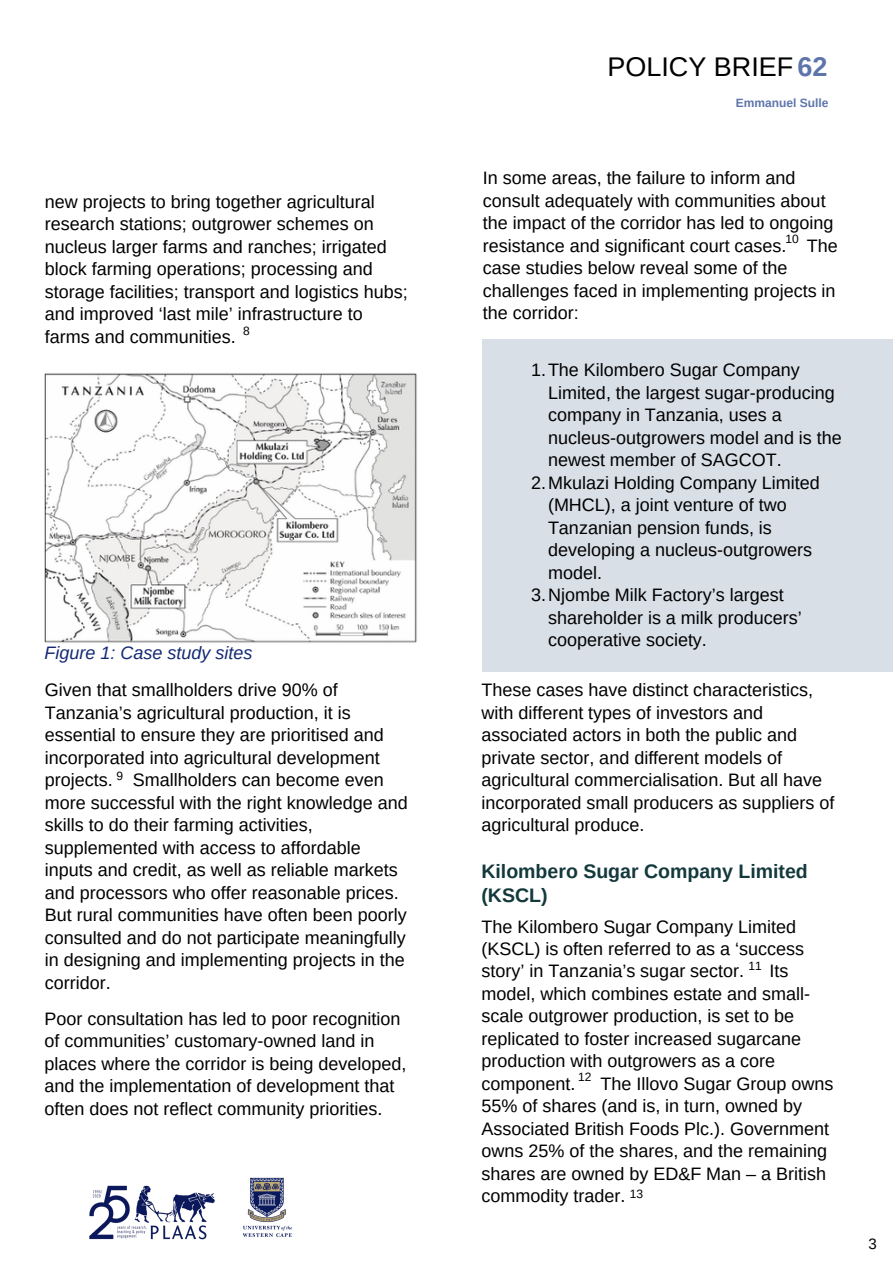
<style>
.page{position:relative;width:893px;height:1264px;background:#fff}
.page>*{position:absolute;margin:0;border:0;box-sizing:border-box;transform-origin:0 0}
.t1{font:27px "Arimo";color:#000}
.t2{font:700 19.5px "Arimo";color:#13393c}
.t3{font:18px/22.5px "Arimo";color:#000}
.t4{font:italic 18px "Arimo";color:#142975}
.t5{font:15px "Arimo";color:#000}
.t6{font:700 12px "Arimo";color:#5e75ab}
.t7{font:12px "Arimo";color:#000}
.s1{font-weight:700;color:#5e75ab}
</style>
<div class="page">
<div style="left:482px;top:339px;width:410px;height:332px;background:#d9dfe7"></div>
<img style="left:242px;top:1177px;width:51px;height:60px">
<img style="left:89px;top:1185px;width:126px;height:55px">
<img style="left:45px;top:373px;width:372px;height:270px">
<p class="t3" style="left:45px;top:190px;width:364px">new projects to bring together agricultural research stations; outgrower schemes on nucleus larger farms and ranches; irrigated block farming operations; processing and storage facilities; transport and logistics hubs; and improved ‘last mile’ infrastructure to farms and communities.</p>
<p class="t7" style="left:243px;top:324px;width:8px">8</p>
<p class="t4" style="left:44px;top:642px;width:209px">Figure 1: Case study sites</p>
<p class="t3" style="left:45px;top:678px;width:364px">Given that smallholders drive 90% of Tanzania’s agricultural production, it is essential to ensure they are prioritised and incorporated into agricultural development projects. Smallholders can become even more successful with the right knowledge and skills to do their farming activities, supplemented with access to affordable inputs and credit, as well as reliable markets and processors who offer reasonable prices.<br>But rural communities have often been poorly consulted and do not participate meaningfully in designing and implementing projects in the corridor.</p>
<p class="t7" style="left:116px;top:769px;width:8px">9</p>
<p class="t3" style="left:44px;top:1007px;width:363px">Poor consultation has led to poor recognition of communities’ customary-owned land in places where the corridor is being developed, and the implementation of development that often does not reflect community priorities.</p>
<p class="t1" style="left:607px;top:51px;width:221px">POLICY BRIEF <span class="s1">62</span></p>
<p class="t6" style="left:735px;top:97px;width:94px">Emmanuel Sulle</p>
<p class="t3" style="left:482px;top:167px;width:356px">In some areas, the failure to inform and consult adequately with communities about the impact of the corridor has led to ongoing resistance and significant court cases. The case studies below reveal some of the challenges faced in implementing projects in the corridor:</p>
<p class="t7" style="left:785px;top:232px;width:15px">10</p>
<p class="t3" style="left:548px;top:359px;width:295px;text-indent:-17px">1.The Kilombero Sugar Company<br>Limited, the largest sugar-producing company in Tanzania, uses a nucleus-outgrowers model and is the newest member of SAGCOT.</p>
<p class="t3" style="left:548px;top:471px;width:273px;text-indent:-17px">2.Mkulazi Holding Company Limited (MHCL), a joint venture of two<br>Tanzanian pension funds, is developing a nucleus-outgrowers model.</p>
<p class="t3" style="left:548px;top:583px;width:255px;text-indent:-17px">3.Njombe Milk Factory’s largest shareholder is a milk producers’ cooperative society.</p>
<p class="t3" style="left:481px;top:678px;width:354px">These cases have distinct characteristics, with different types of investors and associated actors in both the public and private sector, and different models of agricultural commercialisation. But all have incorporated small producers as suppliers of agricultural produce.</p>
<p class="t2" style="left:481px;top:860px;width:328px">Kilombero Sugar Company Limited</p>
<p class="t2" style="left:481px;top:884px;width:68px">(KSCL)</p>
<p class="t3" style="left:481px;top:915px;width:324px">The Kilombero Sugar Company Limited (KSCL) is often referred to as a ‘success story’ in Tanzania’s sugar sector.</p>
<p class="t7" style="left:748px;top:959px;width:15px">11</p>
<p class="t3" style="left:481px;top:960px;width:330px;text-indent:288px">Its model, which combines estate and small&shy;scale outgrower production, is set to be replicated to foster increased sugarcane production with outgrowers as a core component.</p>
<p class="t7" style="left:578px;top:1070px;width:15px">12</p>
<p class="t3" style="left:481px;top:1072px;width:353px;text-indent:119px">The Illovo Sugar Group owns 55% of shares (and is, in turn, owned by Associated British Foods Plc.). Government owns 25% of the shares, and the remaining shares are owned by ED&amp;F Man – a British commodity trader.</p>
<p class="t7" style="left:629px;top:1186px;width:15px">13</p>
<p class="t5" style="left:868px;top:1235px;width:10px">3</p>
</div>
